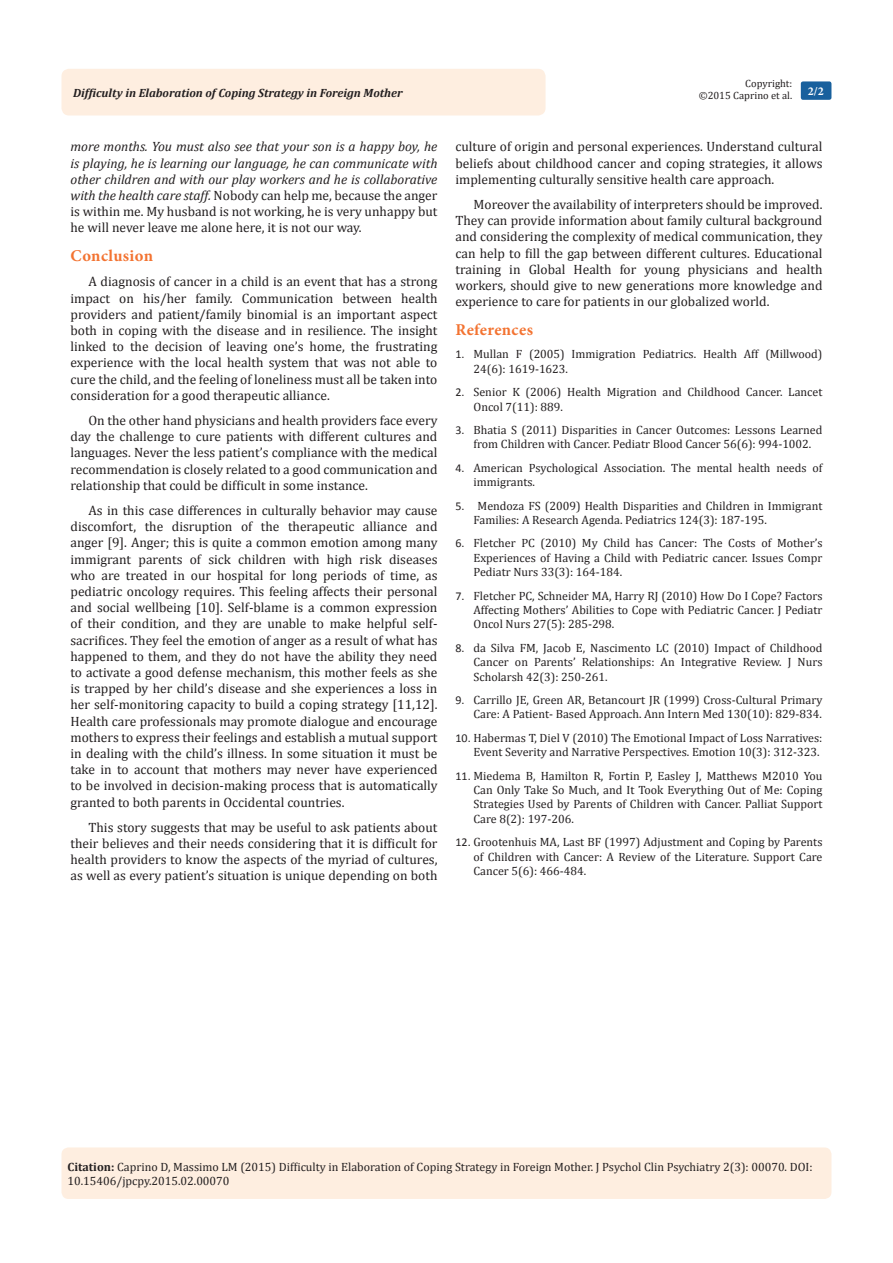
<style>
.page{position:relative;width:893px;height:1263px;background:#fff}
.page>*{position:absolute;margin:0;border:0;box-sizing:border-box;transform-origin:0 0}
.t1{font:700 16.5px "Minion Pro";letter-spacing:.02em;color:#f37331}
.Normale1{font:13.5px/16.2px "Cambria";color:#231f20;text-align:justify}
.t2{font:italic 13.5px/16.2px "Cambria";color:#231f20;text-align:justify}
.t3{font:12px/14.4px "Cambria";color:#231f20}
.t4{font:italic 700 12px "Cambria";color:#231f20}
.t5{font:700 12px "Minion Pro";color:#fff}
.t6{font:10.5px "Cambria";color:#231f20}
.s1{font-style:normal}
.s2{font-family:"Calibri"}
.s3{font-weight:700}
</style>
<div class="page">
<div style="left:62px;top:69px;width:484px;height:47px;background:#feeee0;border-radius:8px"></div>
<div style="left:62px;top:1147px;width:769px;height:52px;background:#feeee0;border-radius:7px"></div>
<div style="left:801px;top:81px;width:30px;height:19px;background:#18609d;border-radius:2px"></div>
<p class="t4" style="left:73px;top:84px;width:331px">Difficulty in Elaboration of Coping Strategy in Foreign Mother</p>
<p class="t2" style="left:70px;top:138px;width:368px">more months. You must also see that your son is a happy boy, he is playing, he is learning our language, he can communicate with other children and with our play workers and he is collaborative with the health care staff. <span class="s1">Nobody can help me, because the anger is within me. My husband is not working, he is very unhappy but he will never leave me alone here, it is not our way.</span></p>
<p class="t1" style="left:70px;top:244px;width:84px">Conclusion</p>
<p class="Normale1" style="left:70px;top:274px;width:368px;text-indent:18px">A diagnosis of cancer in a child is an event that has a strong impact on his/her family. Communication between health providers and patient/family binomial is an important aspect both in coping with the disease and in resilience. The insight linked to the decision of leaving one’s home, the frustrating experience with the local health system that was not able to cure the child, and the feeling of loneliness must all be taken into consideration for a good therapeutic alliance.</p>
<p class="Normale1" style="left:70px;top:412px;width:368px;text-indent:18px">On the other hand physicians and health providers face every day the challenge to cure patients with different cultures and languages. Never the less patient’s compliance with the medical recommendation is closely related to a good communication and relationship that could be difficult in some instance.</p>
<p class="Normale1" style="left:70px;top:502px;width:368px;text-indent:18px">As in this case differences in culturally behavior may cause discomfort, the disruption of the therapeutic alliance and anger [9]. Anger; this is quite a common emotion among many immigrant parents of sick children with high risk diseases who are treated in our hospital for long periods of time, as pediatric oncology requires. This feeling affects their personal and social wellbeing [10]. Self-blame is a common expression of their condition, and they are unable to make helpful self&shy;sacrifices. They feel the emotion of anger as a result of what has happened to them, and they do not have the ability they need to activate a good defense mechanism, this mother feels as she is trapped by her child’s disease and she experiences a loss in her self-monitoring capacity to build a coping strategy [11,12].<br>Health care professionals may promote dialogue and encourage mothers to express their feelings and establish a mutual support in dealing with the child’s illness. In some situation it must be take in to account that mothers may never have experienced to be involved in decision-making process that is automatically granted to both parents in Occidental countries.</p>
<p class="Normale1" style="left:70px;top:819px;width:368px;text-indent:18px">This story suggests that may be useful to ask patients about their believes and their needs considering that it is difficult for health providers to know the aspects of the myriad of cultures, as well as every patient’s situation is unique depending on both</p>
<p class="t6" style="left:745px;top:77px;width:48px">Copyright:</p>
<p class="t6" style="left:699px;top:89px;width:95px">©2015 Caprino et al.</p>
<p class="t5" style="left:808px;top:83px;width:17px">2/2</p>
<p class="Normale1" style="left:455px;top:139px;width:368px">culture of origin and personal experiences. Understand cultural beliefs about childhood cancer and coping strategies, it allows implementing culturally sensitive health care approach.</p>
<p class="Normale1" style="left:455px;top:196px;width:368px;text-indent:18px">Moreover the availability of interpreters should be improved.<br>They can provide information about family cultural background and considering the complexity of medical communication, they can help to fill the gap between different cultures. Educational training in Global Health for young physicians and health workers, should give to new generations more knowledge and experience to care for patients in our globalized world.</p>
<p class="t1" style="left:455px;top:318px;width:79px">References</p>
<p class="t3" style="left:473px;top:347px;width:350px;text-indent:-18px"><span class="s2">1.</span> Mullan F (2005) Immigration Pediatrics. Health Aff (Millwood)<br>24(6): 1619-1623.</p>
<p class="t3" style="left:473px;top:385px;width:350px;text-indent:-18px"><span class="s2">2.</span> Senior K (2006) Health Migration and Childhood Cancer. Lancet<br>Oncol 7(11): 889.</p>
<p class="t3" style="left:455px;top:423px;width:368px;text-align:center"><span class="s2">3.</span> Bhatia S (2011) Disparities in Cancer Outcomes: Lessons Learned from Children with Cancer. Pediatr Blood Cancer 56(6): 994-1002.</p>
<p class="t3" style="left:473px;top:460px;width:350px;text-indent:-18px"><span class="s2">4.</span> American Psychological Association. The mental health needs of immigrants.</p>
<p class="t3" style="left:473px;top:498px;width:350px;text-indent:-18px"><span class="s2">5.</span> Mendoza FS (2009) Health Disparities and Children in Immigrant<br>Families: A Research Agenda. Pediatrics 124(3): 187-195.</p>
<p class="t3" style="left:473px;top:536px;width:350px;text-align:justify;text-indent:-18px"><span class="s2">6.</span> Fletcher PC (2010) My Child has Cancer: The Costs of Mother’s Experiences of Having a Child with Pediatric cancer. Issues Compr Pediatr Nurs 33(3): 164-184.</p>
<p class="t3" style="left:473px;top:588px;width:350px;text-align:justify;text-indent:-18px"><span class="s2">7.</span> Fletcher PC, Schneider MA, Harry RJ (2010) How Do I Cope? Factors Affecting Mothers’ Abilities to Cope with Pediatric Cancer. J Pediatr Oncol Nurs 27(5): 285-298.</p>
<p class="t3" style="left:473px;top:640px;width:350px;text-align:justify;text-indent:-18px"><span class="s2">8.</span> da Silva FM, Jacob E, Nascimento LC (2010) Impact of Childhood Cancer on Parents’ Relationships: An Integrative Review. J Nurs Scholarsh 42(3): 250-261.</p>
<p class="t3" style="left:455px;top:693px;width:368px;text-align:right"><span class="s2">9.</span> Carrillo JE, Green AR, Betancourt JR (1999) Cross-Cultural Primary<br>Care: A Patient- Based Approach. Ann Intern Med 130(10): 829-834.</p>
<p class="t3" style="left:455px;top:730px;width:368px;text-align:right"><span class="s2">10.</span> Habermas T, Diel V (2010) The Emotional Impact of Loss Narratives:<br>Event Severity and Narrative Perspectives. Emotion 10(3): 312-323.</p>
<p class="t3" style="left:473px;top:768px;width:350px;text-align:justify;text-indent:-18px"><span class="s2">11.</span> Miedema B, Hamilton R, Fortin P, Easley J, Matthews M2010 You Can Only Take So Much, and It Took Everything Out of Me: Coping Strategies Used by Parents of Children with Cancer. Palliat Support Care 8(2): 197-206.</p>
<p class="t3" style="left:473px;top:835px;width:350px;text-align:justify;text-indent:-18px"><span class="s2">12.</span> Grootenhuis MA, Last BF (1997) Adjustment and Coping by Parents of Children with Cancer: A Review of the Literature. Support Care Cancer 5(6): 466-484.</p>
<p class="t3" style="left:68px;top:1159px;width:747px"><span class="s3">Citation:</span> Caprino D, Massimo LM (2015) Difficulty in Elaboration of Coping Strategy in Foreign Mother. J Psychol Clin Psychiatry 2(3): 00070. DOI:<br>10.15406/jpcpy.2015.02.00070</p>
</div>
